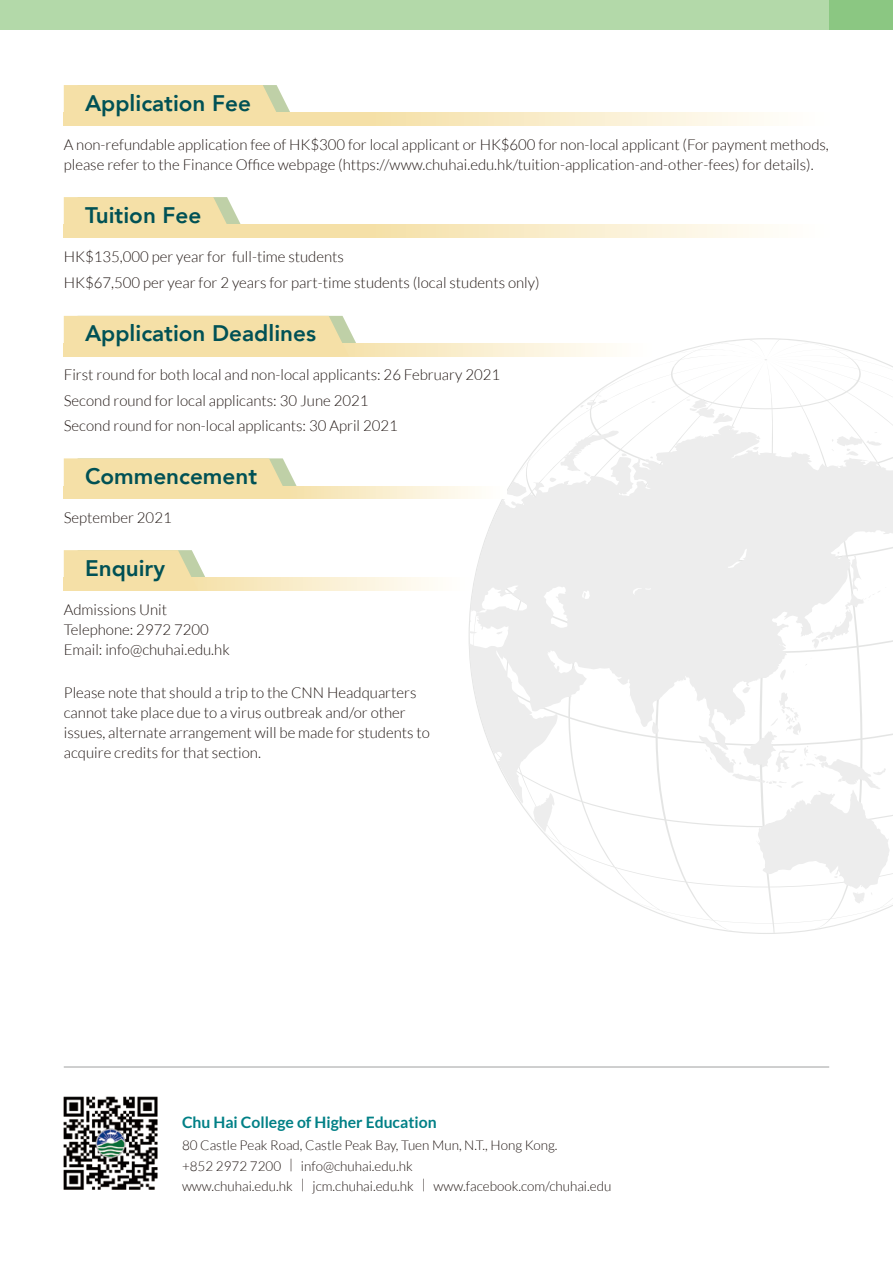
<style>
.page{position:relative;width:893px;height:1263px;background:#fff}
.page>*{position:absolute;margin:0;border:0;box-sizing:border-box;transform-origin:0 0}
.t1{font:800 22.5px "Avenir";color:#005155}
.t2{font:700 15.75px "Lato";color:#008086}
.t3{font:300 15px/20.2px "Lato";color:#221815}
.t4{font:300 13.5px/20.1px "Lato";color:#221815}
</style>
<div class="page">
<div style="left:0;top:0;width:893px;height:30px;background:#b3d9a9"></div>
<div style="left:829px;top:0;width:64px;height:30px;background:#8bc782"></div>
<svg style="left:469px;top:339px;width:424px;height:594px"></svg>
<svg style="left:698px;top:838px;width:195px;height:65px"></svg>
<svg style="left:686px;top:398px;width:47px;height:25px"></svg>
<svg style="left:469px;top:425px;width:424px;height:413px;fill:#ededed"></svg>
<svg style="left:578px;top:396px;width:29px;height:13px"></svg>
<svg style="left:297px;top:113px;width:473px;height:12px;background:#f8ebc8"></svg>
<svg style="left:64px;top:85px;width:233px;height:40px;background:#f3e0aa"></svg>
<svg style="left:247px;top:225px;width:523px;height:12px;background:#f8eac4"></svg>
<svg style="left:64px;top:197px;width:183px;height:40px;background:#f2e0ab"></svg>
<svg style="left:363px;top:343px;width:288px;height:13px"></svg>
<div style="left:64px;top:316px;width:299px;height:40px;background:#f5e0a7"></div>
<svg style="left:303px;top:486px;width:203px;height:13px"></svg>
<svg style="left:64px;top:458px;width:239px;height:41px;background:#f3e0aa"></svg>
<svg style="left:212px;top:578px;width:221px;height:12px;background:#faefd2"></svg>
<svg style="left:64px;top:550px;width:148px;height:40px;background:#f2e0ac"></svg>
<hr style="left:64px;top:1066px;width:765px;height:1px;background:#9fa0a0">
<img style="left:63px;top:1096px;width:95px;height:94px">
<h1 class="t1" style="left:85px;top:85px;width:167px">Application Fee</h1>
<p class="t3" style="left:64px;top:134px;width:767px">A non-refundable application fee of HK$300 for local applicant or HK$600 for non-local applicant (For payment methods, please refer to the Finance Office webpage (https://www.chuhai.edu.hk/tuition-application-and-other-fees) for details).</p>
<h1 class="t1" style="left:85px;top:197px;width:118px">Tuition Fee</h1>
<p class="t3" style="left:64px;top:243px;width:477px;line-height:26.8px">HK$135,000 per year for full-time students<br>HK$67,500 per year for 2 years for part-time students (local students only)</p>
<h1 class="t1" style="left:85px;top:316px;width:232px">Application Deadlines</h1>
<p class="t3" style="left:64px;top:362px;width:438px;line-height:25.3px">First round for both local and non-local applicants: 26 February 2021<br>Second round for local applicants: 30 June 2021<br>Second round for non-local applicants: 30 April 2021</p>
<h1 class="t1" style="left:85px;top:459px;width:174px">Commencement</h1>
<p class="t3" style="left:64px;top:507px;width:109px">September 2021</p>
<h1 class="t1" style="left:85px;top:550px;width:82px">Enquiry</h1>
<p class="t3" style="left:64px;top:599px;width:167px">Admissions Unit<br>Telephone: 2972 7200<br>Email: info@chuhai.edu.hk</p>
<p class="t3" style="left:64px;top:682px;width:368px">Please note that should a trip to the CNN Headquarters cannot take place due to a virus outbreak and/or other issues, alternate arrangement will be made for students to acquire credits for that section.</p>
<p class="t2" style="left:182px;top:1113px;width:256px">Chu Hai College of Higher Education</p>
<p class="t4" style="left:182px;top:1136px;width:431px">80 Castle Peak Road, Castle Peak Bay, Tuen Mun, N.T., Hong Kong.<br>+852 2972 7200 | info@chuhai.edu.hk<br>www.chuhai.edu.hk | jcm.chuhai.edu.hk | www.facebook.com/chuhai.edu</p>
</div>
